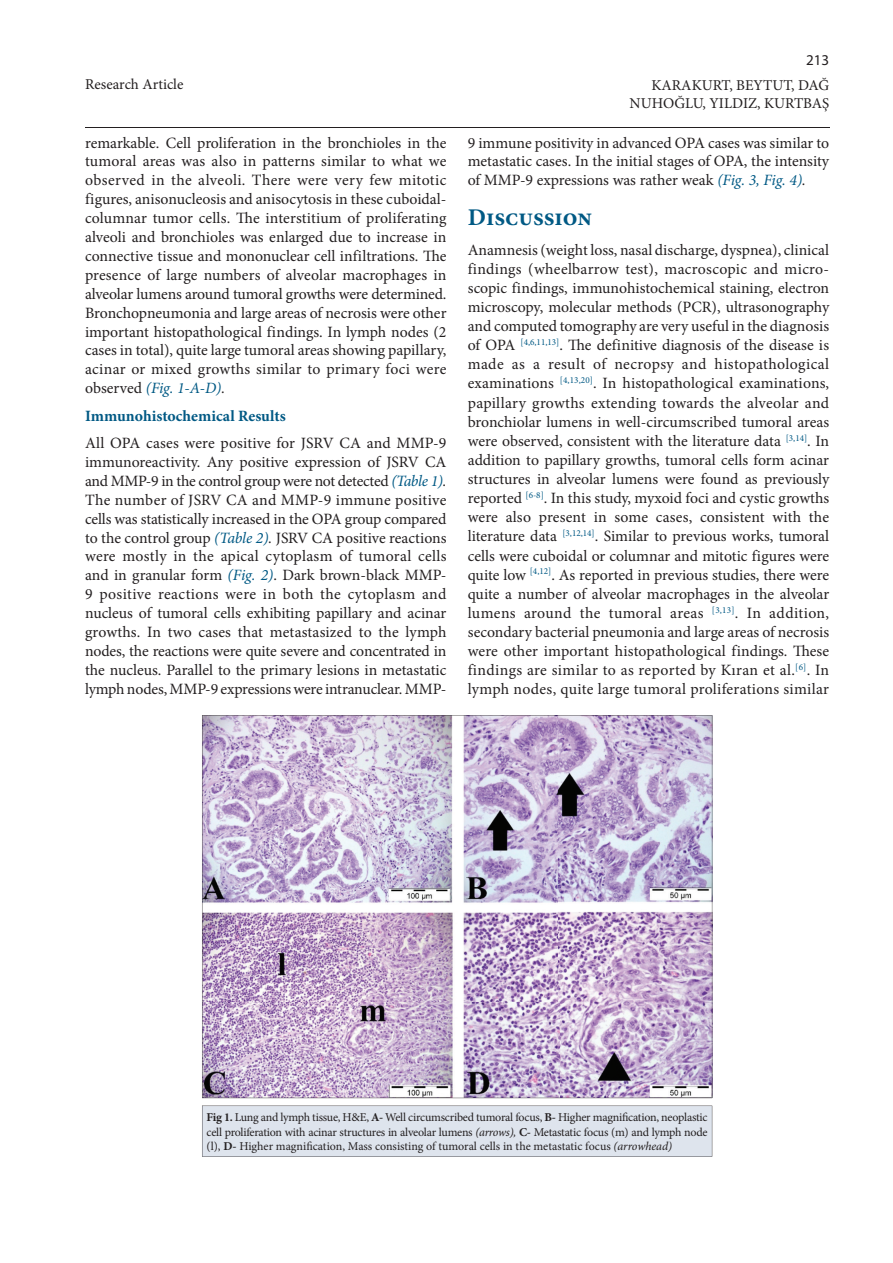
<style>
.page{position:relative;width:893px;height:1263px;background:#fff}
.page>*{position:absolute;margin:0;border:0;box-sizing:border-box;transform-origin:0 0}
.t1{font:700 24px "Minion Pro";color:#005984}
.t2{font:15.75px/18.9px "Minion Pro";letter-spacing:.005em;color:#231f20;text-align:justify}
.t3{font:700 15.75px "Minion Pro";color:#005984}
.t4{font:15px/18px "Minion Pro";color:#231f20;text-align:right}
.t5{font:15px "Myriad Pro";color:#231f20}
.t6{font:12px/14.4px "Minion Pro";letter-spacing:-.005em;color:#231f20;text-align:justify}
.s1{font-style:italic;color:#005984}
.s2{font-style:italic}
.s3{font-weight:700}
</style>
<div class="page">
<hr style="left:85px;top:128px;width:744px;height:1px;background:#231f20">
<svg style="left:202px;top:715px;width:510px;height:383px;background:#c4b3d0"></svg>
<div style="left:202px;top:1106px;width:510px;height:51px;background:#dee4ed"></div>
<p class="t4" style="left:85px;top:75px;width:100px">Research Article</p>
<p class="t2" style="left:85px;top:133px;width:363px">remarkable. Cell proliferation in the bronchioles in the tumoral areas was also in patterns similar to what we observed in the alveoli. There were very few mitotic figures, anisonucleosis and anisocytosis in these cuboidal&shy;columnar tumor cells. The interstitium of proliferating alveoli and bronchioles was enlarged due to increase in connective tissue and mononuclear cell infiltrations. The presence of large numbers of alveolar macrophages in alveolar lumens around tumoral growths were determined.<br>Bronchopneumonia and large areas of necrosis were other important histopathological findings. In lymph nodes (2 cases in total), quite large tumoral areas showing papillary, acinar or mixed growths similar to primary foci were observed <span class="s1">(Fig. 1-A-D)</span><span class="s2">.</span></p>
<p class="t3" style="left:85px;top:404px;width:202px">Immunohistochemical Results</p>
<p class="t2" style="left:85px;top:434px;width:363px">All OPA cases were positive for JSRV CA and MMP-9 immunoreactivity. Any positive expression of JSRV CA and MMP-9 in the control group were not detected <span class="s1">(Table 1)</span><span class="s2">.<br></span>The number of JSRV CA and MMP-9 immune positive cells was statistically increased in the OPA group compared to the control group <span class="s1">(Table 2)</span><span class="s2">.</span> JSRV CA positive reactions were mostly in the apical cytoplasm of tumoral cells and in granular form <span class="s1">(Fig. 2)</span>. Dark brown-black MMP-9 positive reactions were in both the cytoplasm and nucleus of tumoral cells exhibiting papillary and acinar growths. In two cases that metastasized to the lymph nodes, the reactions were quite severe and concentrated in the nucleus. Parallel to the primary lesions in metastatic lymph nodes, MMP-9 expressions were intranuclear. MMP-</p>
<p class="t5" style="left:806px;top:51px;width:25px">213</p>
<p class="t4" style="left:629px;top:76px;width:201px">KARAKURT, BEYTUT, DAĞ<br>NUHOĞLU, YILDIZ, KURTBAŞ</p>
<p class="t2" style="left:468px;top:133px;width:363px">9 immune positivity in advanced OPA cases was similar to metastatic cases. In the initial stages of OPA, the intensity of MMP-9 expressions was rather weak <span class="s1">(Fig. 3, Fig. 4)</span><span class="s2">.</span></p>
<h1 class="t1" style="left:468px;top:200px;width:126px">Discussion</h1>
<p class="t2" style="left:468px;top:240px;width:363px">Anamnesis (weight loss, nasal discharge, dyspnea), clinical findings (wheelbarrow test), macroscopic and micro&shy;scopic findings, immunohistochemical staining, electron microscopy, molecular methods (PCR), ultrasonography and computed tomography are very useful in the diagnosis of OPA <sup>[4,6,11,13]</sup>. The definitive diagnosis of the disease is made as a result of necropsy and histopathological examinations <sup>[4,13,20]</sup>. In histopathological examinations, papillary growths extending towards the alveolar and bronchiolar lumens in well-circumscribed tumoral areas were observed, consistent with the literature data <sup>[3,14]</sup>. In addition to papillary growths, tumoral cells form acinar structures in alveolar lumens were found as previously reported <sup>[6-8]</sup>. In this study, myxoid foci and cystic growths were also present in some cases, consistent with the literature data <sup>[3,12,14]</sup>. Similar to previous works, tumoral cells were cuboidal or columnar and mitotic figures were quite low <sup>[4,12]</sup>. As reported in previous studies, there were quite a number of alveolar macrophages in the alveolar lumens around the tumoral areas <sup>[3,13]</sup>. In addition, secondary bacterial pneumonia and large areas of necrosis were other important histopathological findings. These findings are similar to as reported by Kıran et al.<sup>[6]</sup>. In lymph nodes, quite large tumoral proliferations similar</p>
<p class="t6" style="left:207px;top:1110px;width:502px"><span class="s3">Fig 1.</span> Lung and lymph tissue, H&amp;E, <span class="s3">A-</span> Well circumscribed tumoral focus, <span class="s3">B-</span> Higher magnification, neoplastic cell proliferation with acinar structures in alveolar lumens <span class="s2">(arrows),</span> <span class="s3">C-</span> Metastatic focus (m) and lymph node (l), <span class="s3">D-</span> Higher magnification, Mass consisting of tumoral cells in the metastatic focus <span class="s2">(arrowhead)</span></p>
</div>
